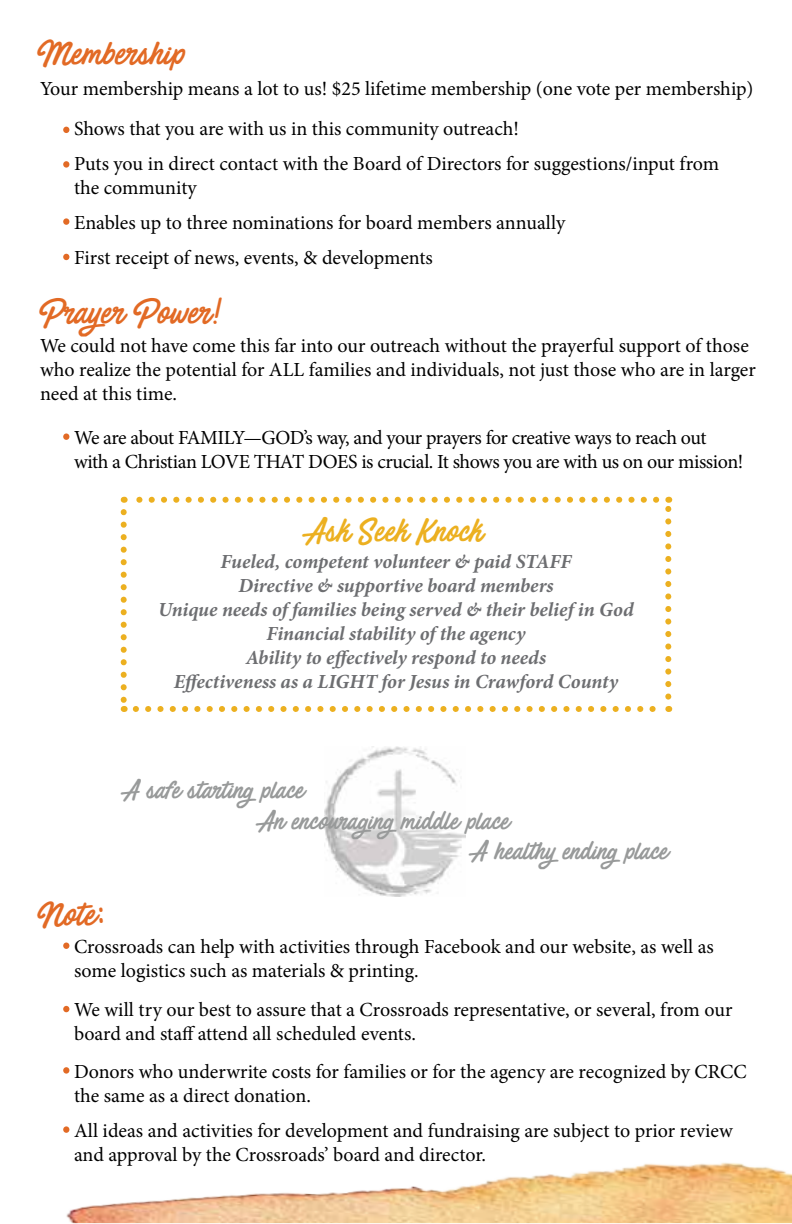
<style>
.page{position:relative;width:792px;height:1224px;background:#fff}
.page>*{position:absolute;margin:0;border:0;box-sizing:border-box;transform-origin:0 0}
.t1{font:32px "Painted Paradise";color:#e26a25}
.t2{font:30.2px "Painted Paradise";color:#ecb020}
.t3{font:24.2px "Painted Paradise";color:#989a9a}
.t4{font:20px/24px "Minion Pro";letter-spacing:-.005em;color:#000}
.t5{font:italic 700 20px/24px "Minion Pro";letter-spacing:-.005em;color:#6d6e71;text-align:center}
.t6{font:20px/24px "Minion Pro";letter-spacing:-.025em;color:#000}
.s1{font-family:"Comic Sans MS";font-style:italic}
.s2{font-family:"Comic Sans MS"}
</style>
<div class="page">
<img style="left:66px;top:1162px;width:726px;height:61px">
<div style="left:63px;top:218px;width:6px;height:7px;background:#e26a25;border-radius:50%"></div>
<svg style="left:63px;top:254px;width:6px;height:6px"></svg>
<svg style="left:63px;top:1006px;width:6px;height:6px"></svg>
<div style="left:63px;top:1067px;width:6px;height:7px;background:#e26a25;border-radius:50%"></div>
<svg style="left:63px;top:943px;width:6px;height:6px"></svg>
<div style="left:63px;top:433px;width:6px;height:7px;background:#e26a25;border-radius:50%"></div>
<div style="left:63px;top:1126px;width:6px;height:7px;background:#e26a25;border-radius:50%"></div>
<img style="left:325px;top:747px;width:141px;height:149px">
<div style="left:63px;top:161px;width:6px;height:7px;background:#e26a25;border-radius:50%"></div>
<svg style="left:63px;top:127px;width:6px;height:6px"></svg>
<svg style="left:136px;top:706px;width:520px;height:6px"></svg>
<svg style="left:121px;top:512px;width:6px;height:200px"></svg>
<svg style="left:665px;top:497px;width:6px;height:200px"></svg>
<svg style="left:124px;top:497px;width:532px;height:6px"></svg>
<h1 class="t1" style="left:40px;top:38px;width:147px">Membership</h1>
<p class="t4" style="left:40px;top:76px;width:715px">Your membership means a lot to us! $25 lifetime membership (one vote per membership)</p>
<p class="t4" style="left:74px;top:116px;width:446px">Shows that you are with us in this community outreach!</p>
<p class="t4" style="left:74px;top:151px;width:647px">Puts you in direct contact with the Board of Directors for suggestions/input from the community</p>
<p class="t4" style="left:74px;top:205px;width:493px;line-height:35.4px">Enables up to three nominations for board members annually<br>First receipt of news, events, &amp; developments</p>
<h1 class="t1" style="left:40px;top:297px;width:190px">Prayer Power<span class="s1">!</span></h1>
<p class="t4" style="left:40px;top:334px;width:717px">We could not have come this far into our outreach without the prayerful support of those who realize the potential for ALL families and individuals, not just those who are in larger need at this time.</p>
<p class="t6" style="left:74px;top:426px;width:671px">We are about FAMILY—GOD’s way, and your prayers for creative ways to reach out with a Christian LOVE THAT DOES is crucial. It shows you are with us on our mission!</p>
<h2 class="t2" style="left:308px;top:516px;width:177px">Ask Seek Knock</h2>
<p class="t5" style="left:158px;top:550px;width:477px">Fueled, competent volunteer &amp; paid STAFF<br>Directive &amp; supportive board members<br>Unique needs of families being served &amp; their belief in God Financial stability of the agency<br>Ability to effectively respond to needs<br>Effectiveness as a LIGHT for Jesus in Crawford County</p>
<h1 class="t1" style="left:40px;top:898px;width:67px">Note<span class="s2">:</span></h1>
<p class="t3" style="left:126px;top:778px;width:180px">A safe starting place</p>
<p class="t3" style="left:261px;top:809px;width:250px">An encouraging middle place</p>
<p class="t3" style="left:474px;top:839px;width:196px">A healthy ending place</p>
<p class="t4" style="left:74px;top:935px;width:641px">Crossroads can help with activities through Facebook and our website, as well as some logistics such as materials &amp; printing.</p>
<p class="t4" style="left:74px;top:998px;width:660px">We will try our best to assure that a Crossroads representative, or several, from our board and staff attend all scheduled events.</p>
<p class="t4" style="left:74px;top:1059px;width:674px">Donors who underwrite costs for families or for the agency are recognized by CRCC the same as a direct donation.</p>
<p class="t4" style="left:74px;top:1119px;width:660px">All ideas and activities for development and fundraising are subject to prior review and approval by the Crossroads’ board and director.</p>
</div>
